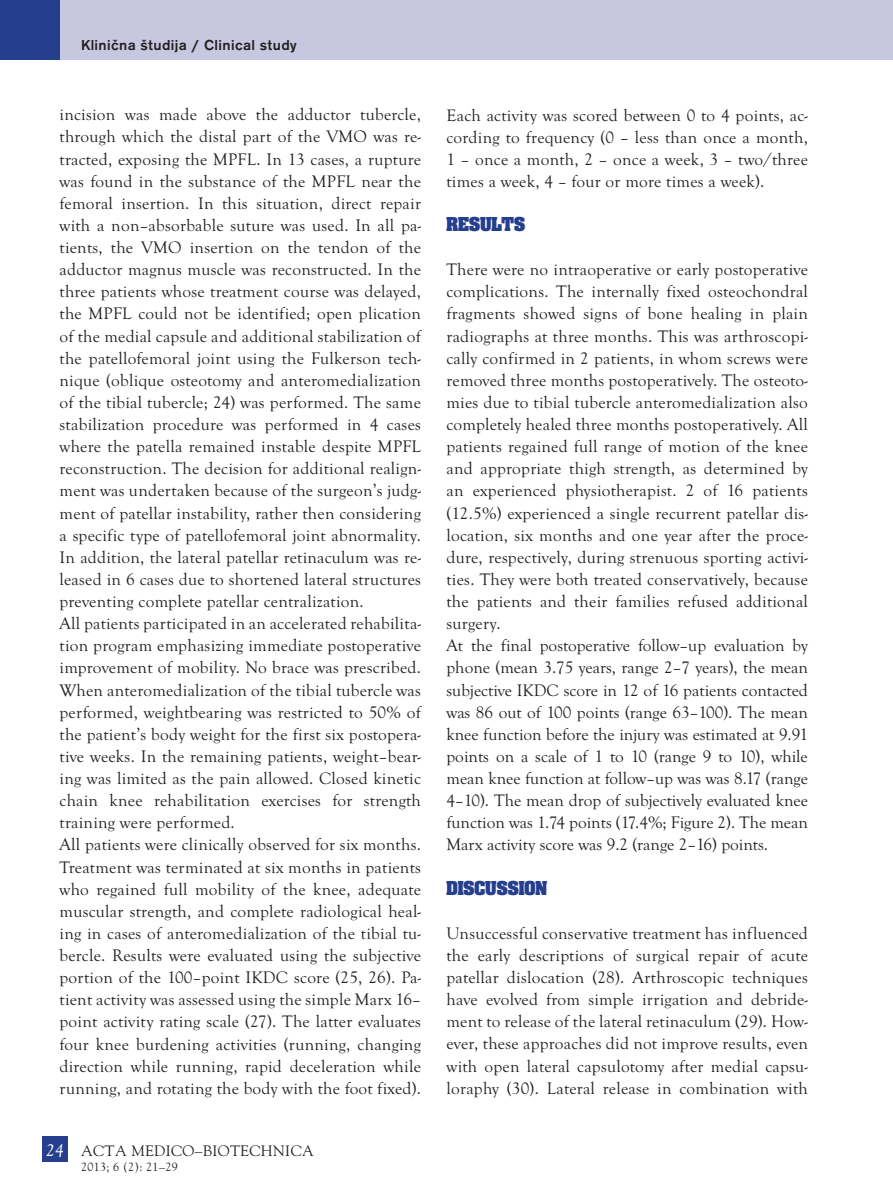
<style>
.page{position:relative;width:893px;height:1191px;background:#fff}
.page>*{position:absolute;margin:0;border:0;box-sizing:border-box;transform-origin:0 0}
.t1{font:700 21px "Aachen PCE";color:#253f8e}
.t2{font:17.25px/22px "Goudy Old Sty TCE";letter-spacing:.015em;color:#231f20}
.t3{font:500 15px "Accius TCE";letter-spacing:.025em;color:#231f20}
.t4{font:15px "MM Goudy";letter-spacing:.025em;color:#231f20}
.t5{font:12px "MM Goudy";letter-spacing:.025em;color:#231f20}
.s1{font-family:"Goudy Old Sty TCE";font-style:italic;font-size:18px;color:#fff}
</style>
<div class="page">
<div style="left:42px;top:1135px;width:26px;height:26px;background:#253f8e"></div>
<div style="left:0;top:0;width:893px;height:60px;background:#c7c7e0"></div>
<div style="left:0;top:0;width:60px;height:60px;background:#253f8e"></div>
<p class="t3" style="left:81px;top:36px;width:217px">Klinična študija / Clinical study</p>
<p class="t3" style="left:81px;top:36px;width:230px">Pregledni članek / Review article</p>
<p class="t2" style="left:60px;top:104px;width:363px">incision was made above the adductor tubercle, through which the distal part of the VMO was re&shy;tracted, exposing the MPFL. In 13 cases, a rupture was found in the substance of the MPFL near the femoral insertion. In this situation, direct repair with a non–absorbable suture was used. In all pa&shy;tients, the VMO insertion on the tendon of the adductor magnus muscle was reconstructed. In the three patients whose treatment course was delayed, the MPFL could not be identified; open plication of the medial capsule and additional stabilization of the patellofemoral joint using the Fulkerson tech&shy;nique (oblique osteotomy and anteromedialization of the tibial tubercle; 24) was performed. The same stabilization procedure was performed in 4 cases where the patella remained instable despite MPFL reconstruction. The decision for additional realign&shy;ment was undertaken because of the surgeon’s judg&shy;ment of patellar instability, rather then considering a specific type of patellofemoral joint abnormality.<br>In addition, the lateral patellar retinaculum was re&shy;leased in 6 cases due to shortened lateral structures preventing complete patellar centralization.<br>All patients participated in an accelerated rehabilita&shy;tion program emphasizing immediate postoperative improvement of mobility. No brace was prescribed.<br>When anteromedialization of the tibial tubercle was performed, weightbearing was restricted to 50% of the patient’s body weight for the first six postopera&shy;tive weeks. In the remaining patients, weight–bear&shy;ing was limited as the pain allowed. Closed kinetic chain knee rehabilitation exercises for strength training were performed.<br>All patients were clinically observed for six months.<br>Treatment was terminated at six months in patients who regained full mobility of the knee, adequate muscular strength, and complete radiological heal&shy;ing in cases of anteromedialization of the tibial tu&shy;bercle. Results were evaluated using the subjective portion of the 100–point IKDC score (25, 26). Pa&shy;tient activity was assessed using the simple Marx 16– point activity rating scale (27). The latter evaluates four knee burdening activities (running, changing direction while running, rapid deceleration while running, and rotating the body with the foot fixed).</p>
<p class="t2" style="left:446px;top:104px;width:363px;text-align:justify">Each activity was scored between 0 to 4 points, ac&shy;cording to frequency (0 – less than once a month, 1 – once a month, 2 – once a week, 3 – two/three times a week, 4 – four or more times a week).</p>
<p class="t1" style="left:446px;top:214px;width:80px">RESULTS</p>
<p class="t2" style="left:446px;top:259px;width:363px">There were no intraoperative or early postoperative complications. The internally fixed osteochondral fragments showed signs of bone healing in plain radiographs at three months. This was arthroscopi&shy;cally confirmed in 2 patients, in whom screws were removed three months postoperatively. The osteoto&shy;mies due to tibial tubercle anteromedialization also completely healed three months postoperatively. All patients regained full range of motion of the knee and appropriate thigh strength, as determined by an experienced physiotherapist. 2 of 16 patients (12.5%) experienced a single recurrent patellar dis&shy;location, six months and one year after the proce&shy;dure, respectively, during strenuous sporting activi&shy;ties. They were both treated conservatively, because the patients and their families refused additional surgery.<br>At the final postoperative follow–up evaluation by phone (mean 3.75 years, range 2–7 years), the mean subjective IKDC score in 12 of 16 patients contacted was 86 out of 100 points (range 63–100). The mean knee function before the injury was estimated at 9.91 points on a scale of 1 to 10 (range 9 to 10), while mean knee function at follow–up was was 8.17 (range 4–10). The mean drop of subjectively evaluated knee function was 1.74 points (17.4%; Figure 2). The mean Marx activity score was 9.2 (range 2–16) points.</p>
<p class="t1" style="left:446px;top:877px;width:91px">DISCUSSION</p>
<p class="t2" style="left:446px;top:922px;width:363px;text-align:justify">Unsuccessful conservative treatment has influenced the early descriptions of surgical repair of acute patellar dislocation (28). Arthroscopic techniques have evolved from simple irrigation and debride&shy;ment to release of the lateral retinaculum (29). How&shy;ever, these approaches did not improve results, even with open lateral capsulotomy after medial capsu&shy;loraphy (30). Lateral release in combination with</p>
<p class="t4" style="left:46px;top:1141px;width:269px"><span class="s1">24</span> ACTA MEDICO–BIOTECHNICA</p>
<p class="t5" style="left:81px;top:1159px;width:98px">2013; 6 (2): 21–29</p>
</div>
